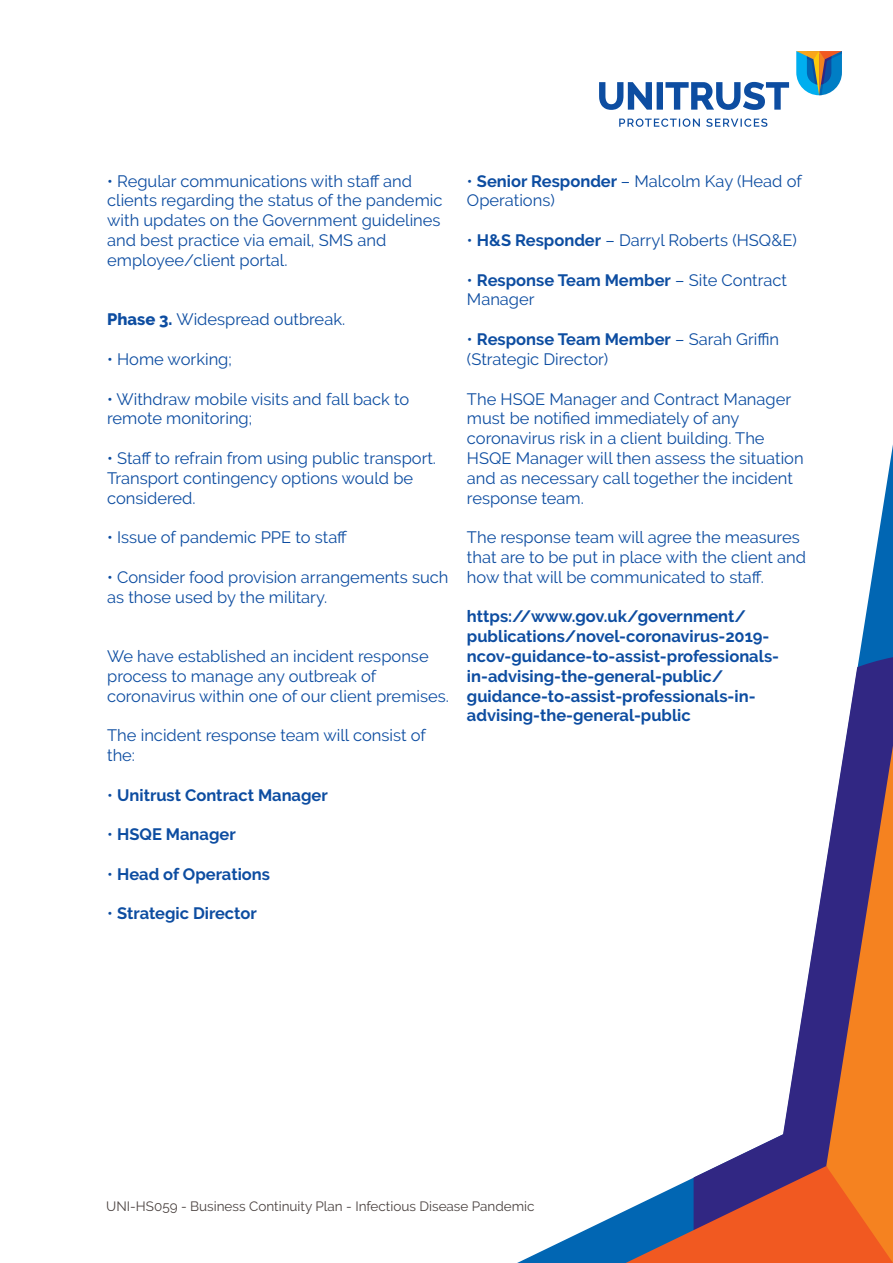
<style>
.page{position:relative;width:893px;height:1263px;background:#fff}
.page>*{position:absolute;margin:0;border:0;box-sizing:border-box;transform-origin:0 0}
.t1{font:16.5px/19.8px "Raleway";color:#0d4da1}
.t2{font:700 16.5px/19.8px "Raleway";color:#0d4da1}
.t3{font:13.5px "Raleway";color:#4b4341}
.s1{font-weight:800}
.s2{font-weight:400}
.s3{font-weight:700}
</style>
<div class="page">
<svg style="left:859px;top:445px;width:34px;height:212px"></svg>
<svg style="left:844px;top:657px;width:49px;height:89px;fill:#312783"></svg>
<svg style="left:517px;top:746px;width:376px;height:517px"></svg>
<svg style="left:619px;top:119px;width:148px;height:8px"></svg>
<svg style="left:796px;top:51px;width:46px;height:44px;background:#5592a8"></svg>
<svg style="left:599px;top:82px;width:190px;height:28px"></svg>
<p class="t1" style="left:107px;top:171px;width:337px">• Regular communications with staff and clients regarding the status of the pandemic with updates on the Government guidelines and best practice via email, SMS and employee/client portal.</p>
<p class="t1" style="left:107px;top:309px;width:240px"><span class="s1">Phase 3.</span> Widespread outbreak.</p>
<p class="t1" style="left:107px;top:349px;width:126px">• Home working;</p>
<p class="t1" style="left:107px;top:389px;width:304px">• Withdraw mobile visits and fall back to remote monitoring;</p>
<p class="t1" style="left:107px;top:448px;width:330px">• Staff to refrain from using public transport.<br>Transport contingency options would be considered.</p>
<p class="t1" style="left:107px;top:527px;width:242px">• Issue of pandemic PPE to staff</p>
<p class="t1" style="left:107px;top:567px;width:343px">• Consider food provision arrangements such as those used by the military.</p>
<p class="t1" style="left:107px;top:646px;width:343px">We have established an incident response process to manage any outbreak of coronavirus within one of our client premises.</p>
<p class="t1" style="left:107px;top:725px;width:320px">The incident response team will consist of the:</p>
<p class="t2" style="left:107px;top:785px;width:222px"><span class="s2">•</span> Unitrust Contract Manager</p>
<p class="t2" style="left:107px;top:824px;width:130px"><span class="s2">•</span> HSQE Manager</p>
<p class="t2" style="left:107px;top:864px;width:164px"><span class="s2">•</span> Head of Operations</p>
<p class="t2" style="left:107px;top:904px;width:151px"><span class="s2">•</span> Strategic Director</p>
<p class="t1" style="left:467px;top:171px;width:336px">• <span class="s3">Senior Responder</span> – Malcolm Kay (Head of<br>Operations)</p>
<p class="t1" style="left:467px;top:230px;width:331px">• <span class="s3">H&amp;S Responder</span> – Darryl Roberts (HSQ&amp;E)</p>
<p class="t1" style="left:467px;top:270px;width:322px">• <span class="s3">Response Team Member</span> – Site Contract<br>Manager</p>
<p class="t1" style="left:467px;top:329px;width:314px">• <span class="s3">Response Team Member</span> – Sarah Griffin (Strategic Director)</p>
<p class="t1" style="left:467px;top:389px;width:338px">The HSQE Manager and Contract Manager must be notified immediately of any coronavirus risk in a client building. The HSQE Manager will then assess the situation and as necessary call together the incident response team.</p>
<p class="t1" style="left:467px;top:527px;width:341px">The response team will agree the measures that are to be put in place with the client and how that will be communicated to staff.</p>
<p class="t2" style="left:467px;top:607px;width:314px">https://www.gov.uk/government/ publications/novel-coronavirus-2019- ncov-guidance-to-assist-professionals&shy;in-advising-the-general-public/ guidance-to-assist-professionals-in&shy;advising-the-general-public</p>
<p class="t3" style="left:106px;top:1198px;width:430px">UNI-HS059 - Business Continuity Plan - Infectious Disease Pandemic</p>
</div>
